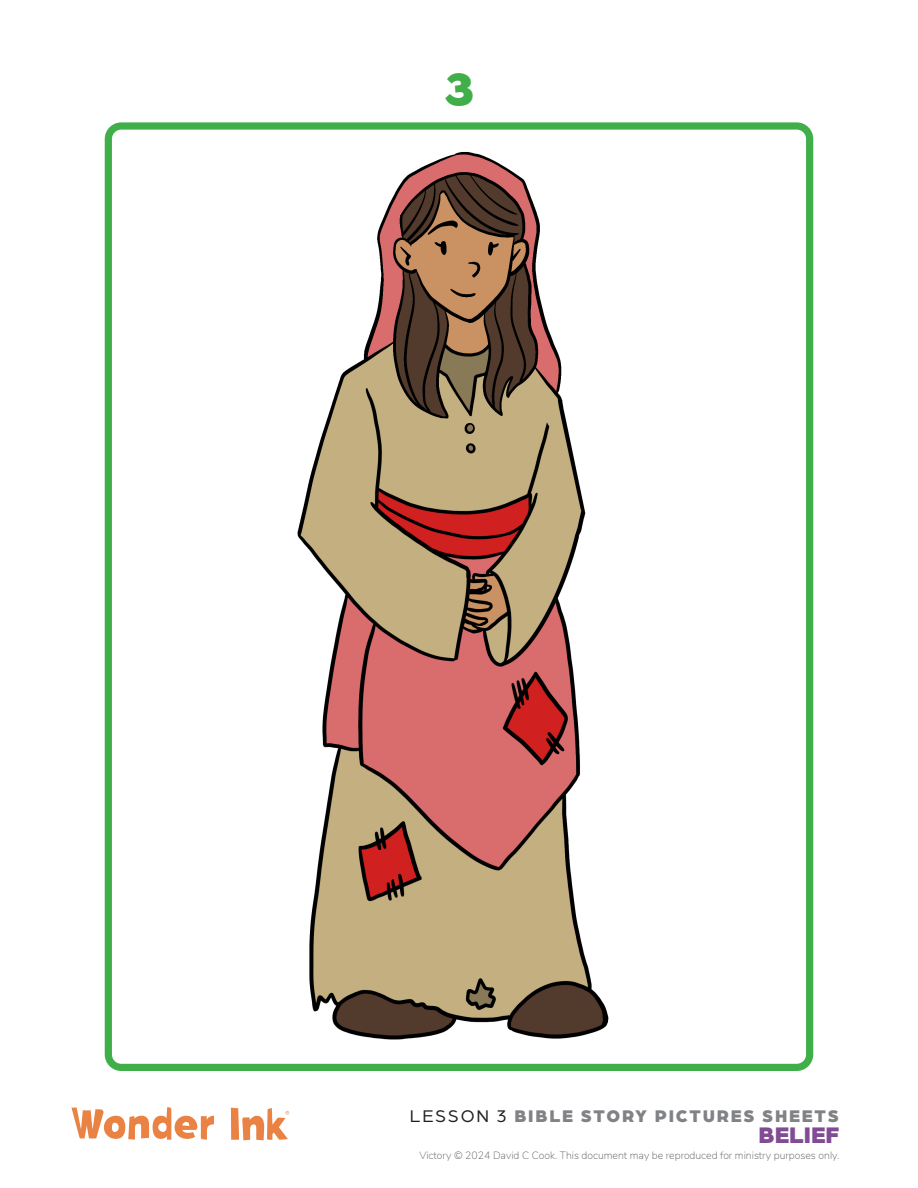
<style>
.page{position:relative;width:918px;height:1188px;background:#fff}
.page>*{position:absolute;margin:0;border:0;box-sizing:border-box;transform-origin:0 0}
.t1{font:700 48px "Billy";color:#40ae49}
.Episode_number{font:900 24px "Arboria";color:#824c94}
.Episode_number-2{font:900 18px "Arboria";letter-spacing:.1em;color:#808285}
.t2{font:200 10.5px "Nunito";color:#57585a}
.s1{font-weight:400;color:#231f20}
</style>
<div class="page">
<svg style="left:71px;top:1107px;width:143px;height:33px"></svg>
<svg style="left:231px;top:1108px;width:58px;height:32px"></svg>
<img style="left:113px;top:130px;width:692px;height:933px">
<div style="left:105px;top:122px;width:708px;height:949px;border:7px solid #40ae49;border-radius:13px"></div>
<p class="t1" style="left:444px;top:61px;width:31px">3</p>
<p class="Episode_number-2" style="left:410px;top:1103px;width:431px"><span class="s1">LESSON 3</span> BIBLE STORY PICTURES SHEETS</p>
<p class="Episode_number" style="left:759px;top:1118px;width:82px">BELIEF</p>
<p class="t2" style="left:419px;top:1148px;width:422px">Victory © 2024 David C Cook. This document may be reproduced for ministry purposes only.</p>
</div>
